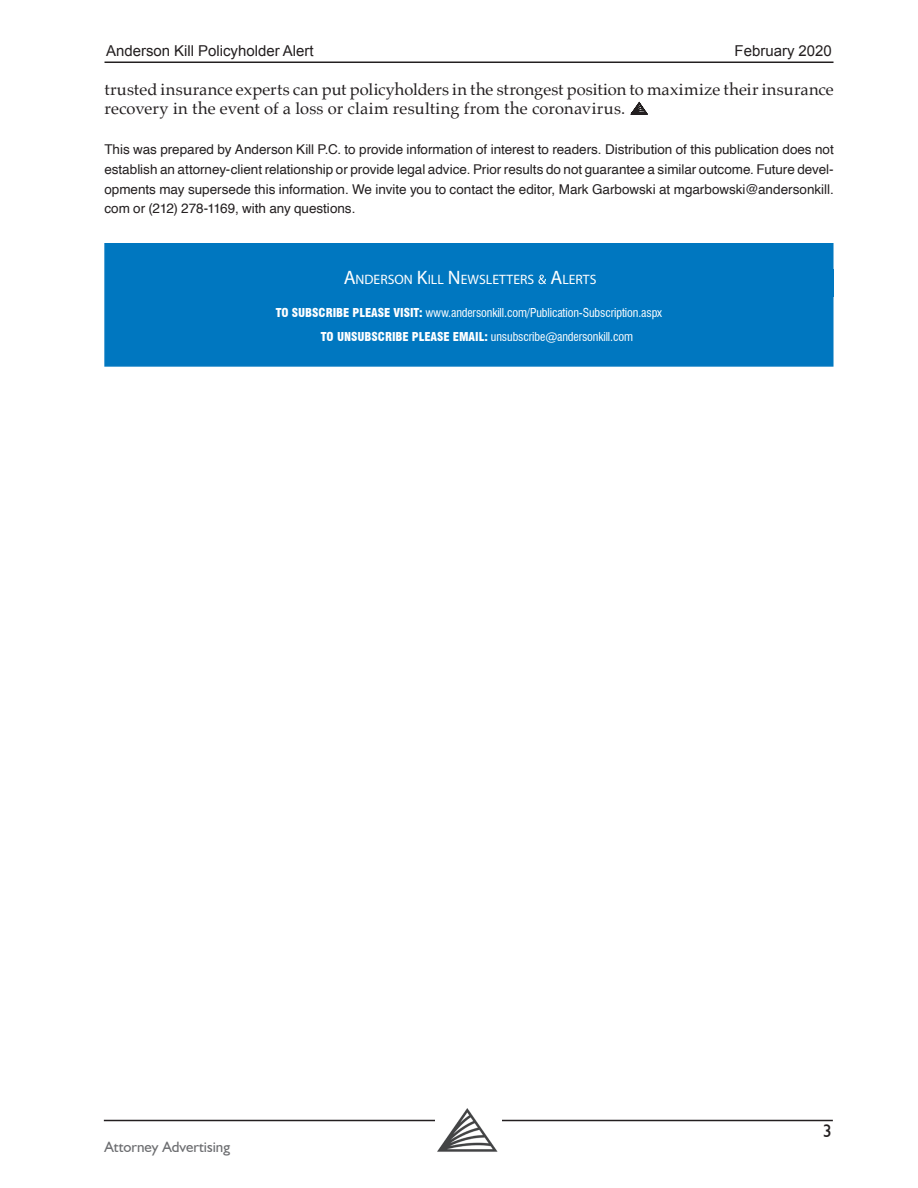
<style>
.page{position:relative;width:918px;height:1188px;background:#fff}
.page>*{position:absolute;margin:0;border:0;box-sizing:border-box;transform-origin:0 0}
.t1{font:18px "Humanist 521 BT";color:#231f20}
.t2{font:16.5px/19.8px "Palatino";letter-spacing:.005em;color:#231f20}
.t3{font:15px "Arial";color:#231f20}
.t4{font:15px "Humanist 521 BT";color:#6c6d70}
.t5{font:13.65px "Myriad Pro";color:#fff}
.t6{font:13.5px/19.8px "Helvetica";color:#231f20;text-align:justify}
.t7{font:condensed 12px "Swiss 721 BT";letter-spacing:-.01em;color:#fff}
.s1{font-size:19.5px}
.s2{font-weight:900}
</style>
<div class="page">
<hr style="left:105px;top:62px;width:729px;height:1px;background:#231f20">
<hr style="left:104px;top:1120px;width:729px;height:1px;background:#231f20">
<div style="left:435px;top:1100px;width:66px;height:53px;background:#fff"></div>
<img style="left:438px;top:1109px;width:60px;height:43px">
<svg style="left:631px;top:102px;width:17px;height:12px"></svg>
<div style="left:104px;top:243px;width:730px;height:124px;background:#0077c0;border:2px solid #0077c0"></div>
<div style="left:107px;top:269px;width:727px;height:28px;background:#0077c0"></div>
<svg style="left:538px;top:275px;width:8px;height:9px"></svg>
<p class="t3" style="left:106px;top:41px;width:209px">Anderson Kill Policyholder Alert</p>
<p class="t3" style="left:735px;top:41px;width:99px">February 2020</p>
<p class="t2" style="left:104px;top:79px;width:731px">trusted insurance experts can put policyholders in the strongest position to maximize their insurance recovery in the event of a loss or claim resulting from the coronavirus.</p>
<p class="t6" style="left:104px;top:140px;width:731px">This was prepared by Anderson Kill P.C. to provide information of interest to readers. Distribution of this publication does not establish an attorney-client relationship or provide legal advice. Prior results do not guarantee a similar outcome. Future devel&shy;opments may supersede this information. We invite you to contact the editor, Mark Garbowski at mgarbowski@andersonkill. com or (212) 278-1169, with any questions.</p>
<p class="t5" style="left:344px;top:271px;width:254px"><span class="s1">A</span>NDERSON <span class="s1">K</span>ILL <span class="s1">N</span>EWSLETTERS <span class="s1">A</span>LERTS</p>
<p class="t7" style="left:276px;top:306px;width:388px"><span class="s2">TO SUBSCRIBE PLEASE VISIT:</span> www.andersonkill.com/Publication-Subscription.aspx</p>
<p class="t7" style="left:321px;top:329px;width:314px"><span class="s2">TO UNSUBSCRIBE PLEASE EMAIL:</span> unsubscribe@andersonkill.com</p>
<p class="t4" style="left:105px;top:1138px;width:127px">Attorney Advertising</p>
<h1 class="t1" style="left:823px;top:1120px;width:11px">3</h1>
</div>
